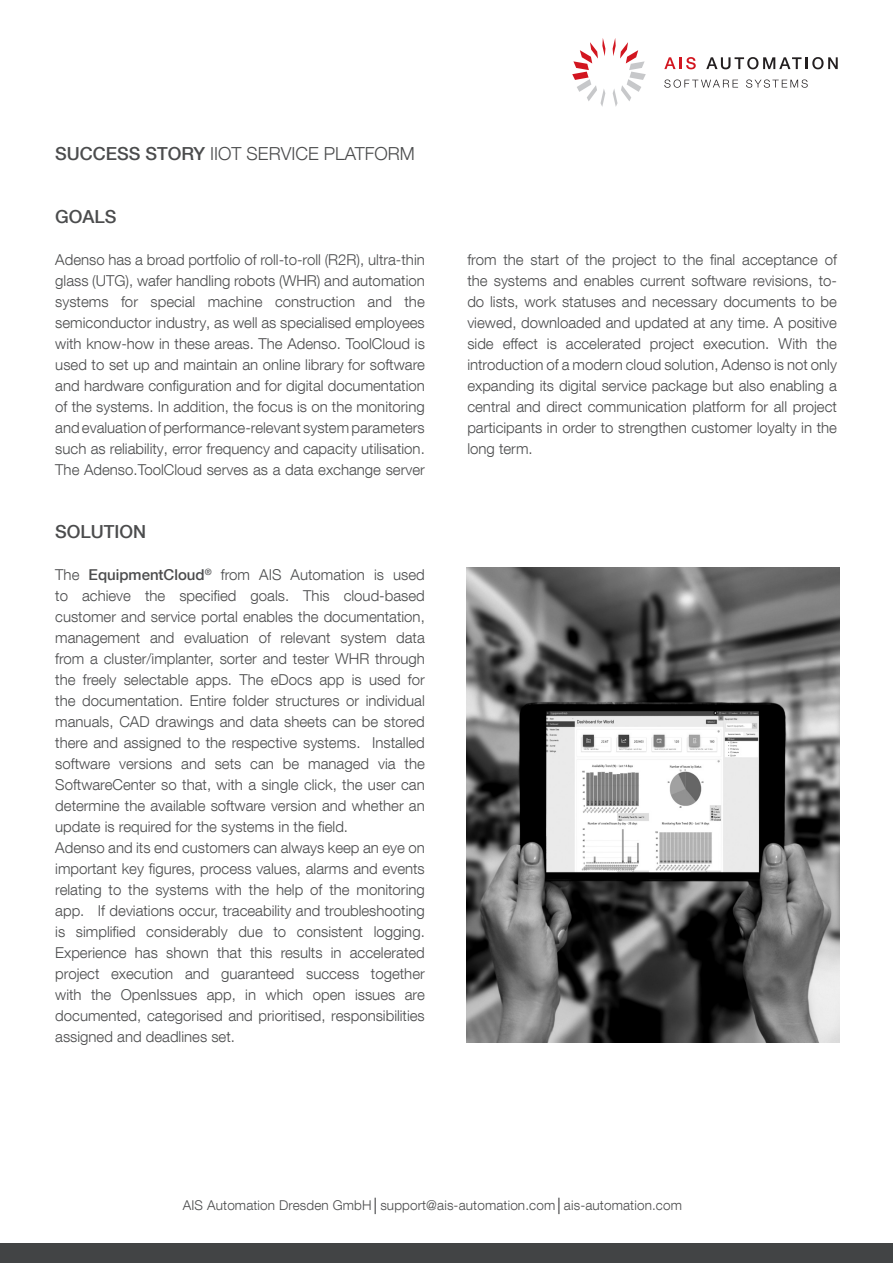
<style>
.page{position:relative;width:893px;height:1263px;background:#fff}
.page>*{position:absolute;margin:0;border:0;box-sizing:border-box;transform-origin:0 0}
.t1{font:300 18px "Helvetica MB 45";color:#4b4c4d}
.t2{font:500 18px "Helvetica MB 65";color:#4b4c4d}
.t3{font:300 15px/21px "Helvetica MB 45";color:#4b4c4d;text-align:justify}
.t4{font:300 13.5px "Helvetica MB 45";letter-spacing:.01em;color:#4b4c4d}
.s1{font-family:"Helvetica MB 65";font-weight:500}
.s2{font-family:"Arial";font-weight:900}
</style>
<div class="page">
<svg style="left:613px;top:38px;width:33px;height:69px"></svg>
<svg style="left:572px;top:38px;width:33px;height:69px"></svg>
<svg style="left:664px;top:57px;width:32px;height:12px"></svg>
<svg style="left:706px;top:57px;width:132px;height:12px"></svg>
<svg style="left:664px;top:80px;width:74px;height:8px"></svg>
<svg style="left:746px;top:80px;width:62px;height:8px"></svg>
<div style="left:0;top:1244px;width:893px;height:19px;background:#424445"></div>
<img style="left:466px;top:567px;width:373px;height:475px">
<p class="t1" style="left:55px;top:143px;width:361px"><span class="s1">SUCCESS STORY</span> IIOT SERVICE PLATFORM</p>
<p class="t2" style="left:55px;top:206px;width:63px">GOALS</p>
<p class="t3" style="left:55px;top:249px;width:371px">Adenso has a broad portfolio of roll-to-roll (R2R), ultra-thin glass (UTG), wafer handling robots (WHR) and automation systems for special machine construction and the semiconductor industry, as well as specialised employees with know-how in these areas. The Adenso. ToolCloud is used to set up and maintain an online library for software and hardware configuration and for digital documentation of the systems. In addition, the focus is on the monitoring and evaluation of performance-relevant system parameters such as reliability, error frequency and capacity utilisation.<br>The Adenso.ToolCloud serves as a data exchange server</p>
<p class="t3" style="left:467px;top:249px;width:371px">from the start of the project to the final acceptance of the systems and enables current software revisions, to&shy;do lists, work statuses and necessary documents to be viewed, downloaded and updated at any time. A positive side effect is accelerated project execution. With the introduction of a modern cloud solution, Adenso is not only expanding its digital service package but also enabling a central and direct communication platform for all project participants in order to strengthen customer loyalty in the long term.</p>
<p class="t2" style="left:55px;top:521px;width:93px">SOLUTION</p>
<p class="t3" style="left:55px;top:564px;width:371px;text-align:left">The <span class="s1">EquipmentCloud</span><sup>®</sup> from AIS Automation is used to achieve the specified goals. This cloud-based customer and service portal enables the documentation, management and evaluation of relevant system data from a cluster/implanter, sorter and tester WHR through the freely selectable apps. The eDocs app is used for the documentation. Entire folder structures or individual manuals, CAD drawings and data sheets can be stored there and assigned to the respective systems. Installed software versions and sets can be managed via the SoftwareCenter so that, with a single click, the user can determine the available software version and whether an update is required for the systems in the field.<br>Adenso and its end customers can always keep an eye on important key figures, process values, alarms and events relating to the systems with the help of the monitoring app. If deviations occur, traceability and troubleshooting is simplified considerably due to consistent logging.<br>Experience has shown that this results in accelerated project execution and guaranteed success together with the OpenIssues app, in which open issues are documented, categorised and prioritised, responsibilities assigned and deadlines set.</p>
<p class="t4" style="left:183px;top:1197px;width:501px">AIS Automation Dresden GmbH<span class="s2">│</span>support@ais-automation.com<span class="s2">│</span>ais-automation.com</p>
</div>
